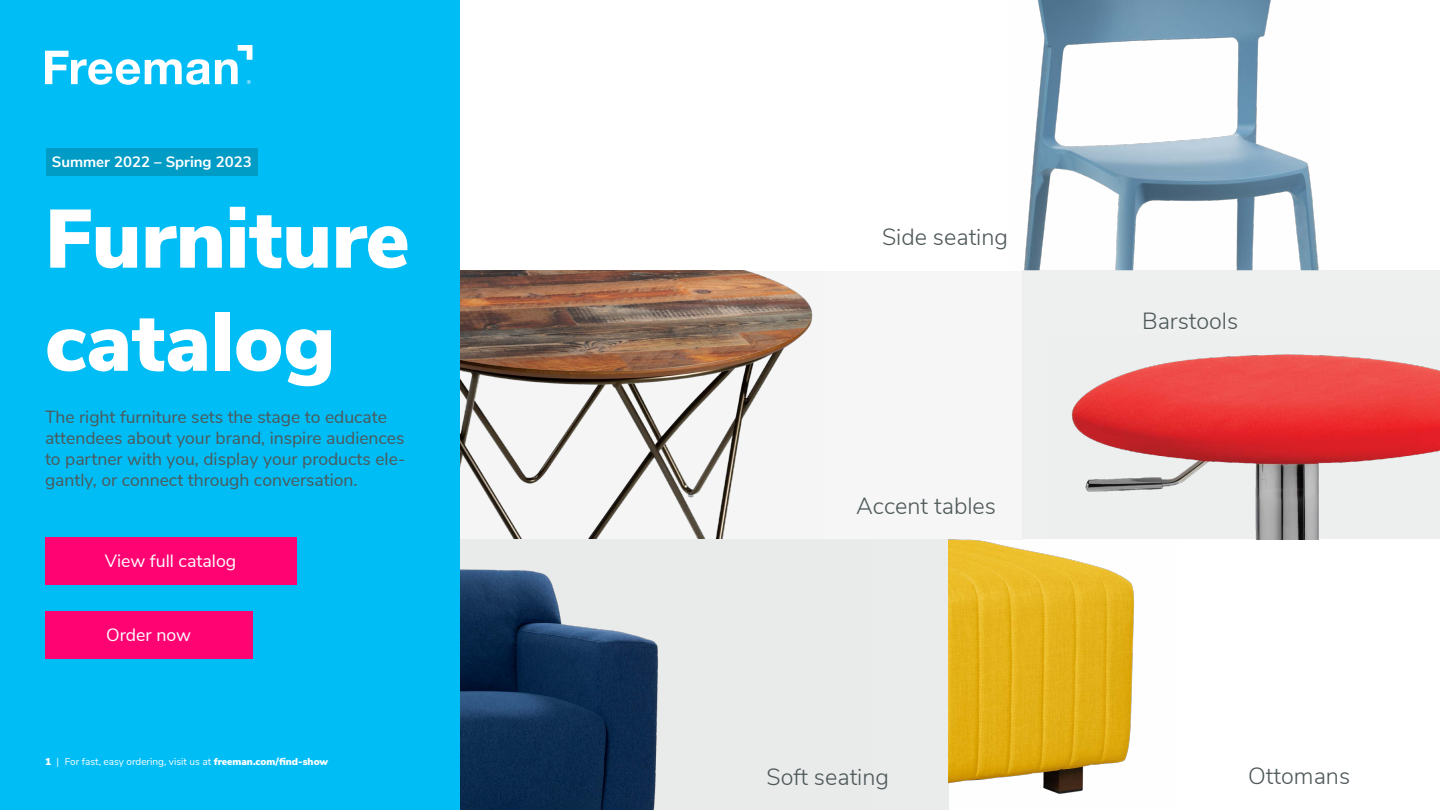
<style>
.page{position:relative;width:1440px;height:810px;background:#fff}
.page>*{position:absolute;margin:0;border:0;box-sizing:border-box;transform-origin:0 0}
.t1{font:900 82.5px/103.1px "Nunito Sans";color:#fff}
.t2{font:300 23.38px "Nunito Sans";color:#4e5859}
.t3{font:17.75px "Nunito Sans";color:#fff}
.t4{font:17.5px/21px "Nunito Sans";color:#4e5859}
.t5{font:700 15px "Nunito Sans";color:#fff}
.t6{font:10px "Nunito Sans";color:#fff}
.s1{font-weight:900}
</style>
<div class="page">
<div style="left:460px;top:271px;width:563px;height:268px;background:#f6f6f6"></div>
<img style="left:1022px;top:0;width:308px;height:271px">
<div style="left:1023px;top:271px;width:417px;height:268px;background:#eaebeb"></div>
<div style="left:460px;top:539px;width:489px;height:271px;background:#eaebeb"></div>
<img style="left:460px;top:569px;width:198px;height:241px">
<img style="left:460px;top:270px;width:353px;height:269px">
<img style="left:1072px;top:354px;width:368px;height:185px">
<img style="left:949px;top:539px;width:185px;height:255px">
<div style="left:0;top:1px;width:460px;height:809px;background:#00bdf6"></div>
<div style="left:45px;top:537px;width:251px;height:48px;background:#ff0373"></div>
<div style="left:45px;top:611px;width:207px;height:48px;background:#ff0373"></div>
<svg style="left:45px;top:45px;width:208px;height:40px"></svg>
<div style="left:46px;top:149px;width:212px;height:27px;background:#009cc6"></div>
<p class="t5" style="left:52px;top:150px;width:201px">Summer 2022 – Spring 2023</p>
<h1 class="t1" style="left:45px;top:184px;width:366px">Furniture catalog</h1>
<p class="t4" style="left:45px;top:405px;width:362px">The right furniture sets the stage to educate attendees about your brand, inspire audiences to partner with you, display your products ele&shy;gantly, or connect through conversation.</p>
<p class="t3" style="left:105px;top:548px;width:133px">View full catalog</p>
<p class="t3" style="left:106px;top:621px;width:87px">Order now</p>
<p class="t6" style="left:45px;top:754px;width:285px"><span class="s1">1</span> | For fast, easy ordering, visit us at <span class="s1">freeman.com/find-show</span></p>
<h2 class="t2" style="left:882px;top:220px;width:128px">Side seating</h2>
<h2 class="t2" style="left:856px;top:489px;width:141px">Accent tables</h2>
<h2 class="t2" style="left:1142px;top:304px;width:98px">Barstools</h2>
<h2 class="t2" style="left:767px;top:760px;width:124px">Soft seating</h2>
<h2 class="t2" style="left:1248px;top:759px;width:104px">Ottomans</h2>
</div>
